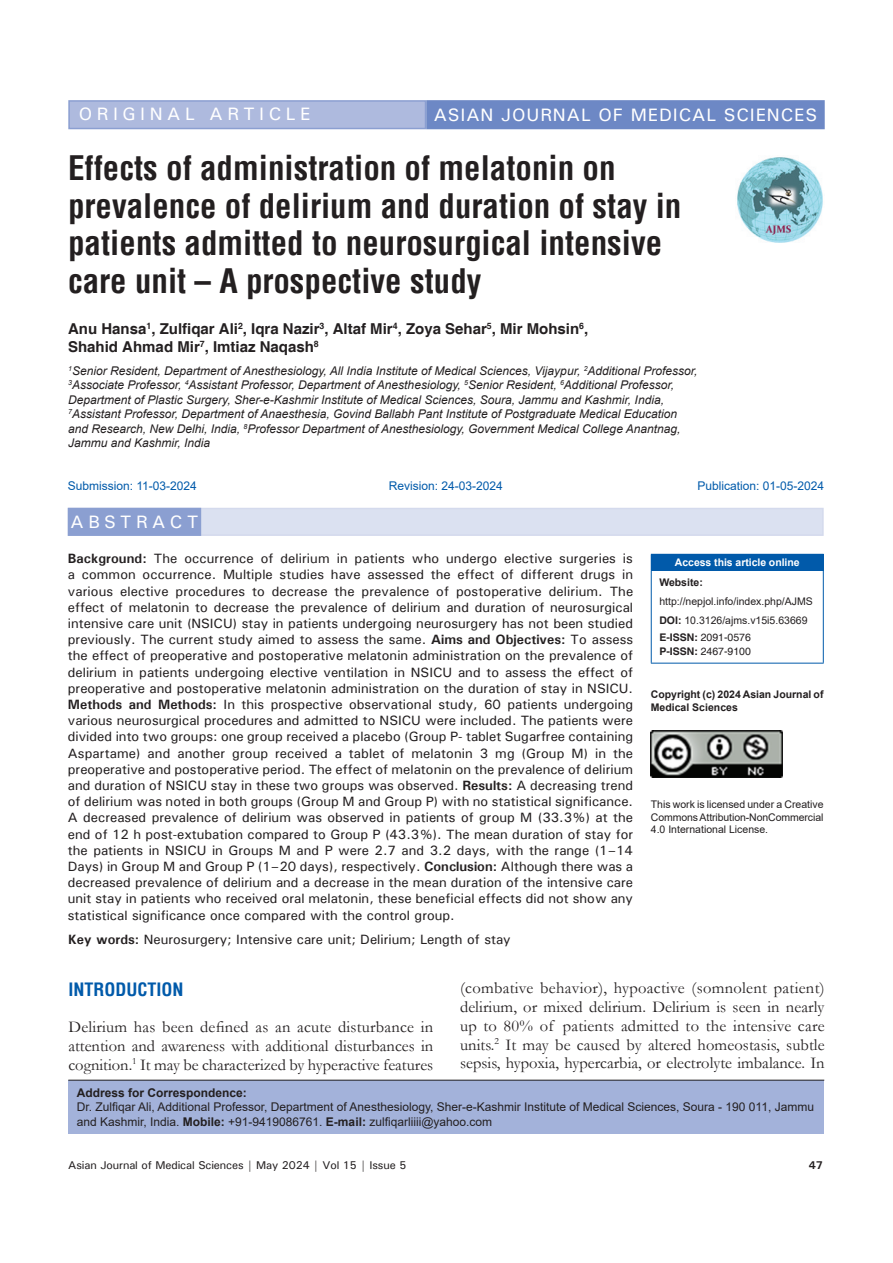
<style>
.page{position:relative;width:893px;height:1263px;background:#fff}
.page>*{position:absolute;margin:0;border:0;box-sizing:border-box;transform-origin:0 0}
.AT{font:700 condensed 33px/37.5px "Helvetica";color:#231f20}
.AH{font:500 18px "Univers";letter-spacing:.05em;color:#fff}
.AH-2{font:500 18px "Univers";letter-spacing:.25em;color:#fff}
.t1{font:700 condensed 18px "Helvetica";color:#015aaa}
.ABSH{font:500 18px "Univers";letter-spacing:.25em;color:#fff}
.TX{font:16.5px/18.8px "Garamond";color:#231f20;text-align:justify}
.AU{font:700 15px/18px "Helvetica";color:#231f20}
.ABS{font:500 13.5px/16.2px "Univers";color:#231f20;text-align:justify}
.KWD{font:500 13.5px "Univers";color:#231f20}
.AFF{font:italic 12px/14.4px "Arial";color:#231f20}
.ADD{font:12px/14.4px "Arial";color:#231f20}
.HIS{font:12px "Arial";color:#015aaa}
.t2{font:500 11.25px "Univers";letter-spacing:-.01em;color:#231f20}
.t3{font:700 11.25px "Univers";color:#231f20}
.License{font:10.5px/12.6px "Arial";letter-spacing:-.01em;color:#231f20;text-align:justify}
.License-2{font:700 10.5px/12.6px "Arial";color:#231f20}
.Web{font:10.5px/18.8px "Arial";color:#231f20}
.DOI{font:10.5px/14.2px "Helvetica";color:#231f20}
.DOI-2{font:10.5px "Arial";color:#231f20}
.t4{font:700 10.5px "Arial";letter-spacing:-.005em;color:#fff}
.s1{font-weight:700}
</style>
<div class="page">
<div style="left:68px;top:1080px;width:756px;height:54px;background:#a3b2da"></div>
<hr style="left:68px;top:1080px;width:756px;height:1px;background:#231f20">
<img style="left:737px;top:157px;width:86px;height:86px">
<div style="left:69px;top:101px;width:356px;height:28px;background:#aebade"></div>
<div style="left:68px;top:100px;width:358px;height:29px;border:2px solid #8b9fd1"></div>
<div style="left:427px;top:101px;width:397px;height:28px;background:#6d88c5"></div>
<div style="left:426px;top:100px;width:399px;height:29px;border:2px solid #6d88c5"></div>
<div style="left:68px;top:508px;width:756px;height:28px;background:#dbe1f1"></div>
<div style="left:68px;top:508px;width:132px;height:27px;background:#8b9fd1"></div>
<div style="left:68px;top:508px;width:133px;height:28px;border:2px solid #8b9fd1"></div>
<div style="left:651px;top:554px;width:172px;height:16px;background:#015aaa"></div>
<hr style="left:651px;top:554px;width:173px;height:1px;background:#015aaa">
<svg style="left:823px;top:555px;width:1px;height:15px"></svg>
<hr style="left:651px;top:571px;width:1px;height:92px;background:#015aaa">
<hr style="left:651px;top:570px;width:173px;height:1px;background:#015aaa">
<hr style="left:823px;top:571px;width:1px;height:92px;background:#015aaa">
<hr style="left:651px;top:663px;width:173px;height:1px;background:#015aaa">
<img style="left:651px;top:731px;width:132px;height:46px">
<p class="AH-2" style="left:79px;top:103px;width:233px">ORIGINAL ARTICLE</p>
<p class="AH" style="left:434px;top:103px;width:385px">ASIAN JOURNAL OF MEDICAL SCIENCES</p>
<p class="AT" style="left:68px;top:149px;width:615px">Effects of administration of melatonin on prevalence of delirium and duration of stay in patients admitted to neurosurgical intensive care unit – A prospective study</p>
<p class="AU" style="left:68px;top:321px;width:522px">Anu Hansa<sup>1</sup>, Zulfiqar Ali<sup>2</sup>, Iqra Nazir<sup>3</sup>, Altaf Mir<sup>4</sup>, Zoya Sehar<sup>5</sup>, Mir Mohsin<sup>6</sup>,<br>Shahid Ahmad Mir<sup>7</sup>, Imtiaz Naqash<sup>8</sup></p>
<p class="AFF" style="left:68px;top:364px;width:631px"><sup>1</sup>Senior Resident, Department of Anesthesiology, All India Institute of Medical Sciences, Vijaypur, <sup>2</sup>Additional Professor, <sup>3</sup>Associate Professor, <sup>4</sup>Assistant Professor, Department of Anesthesiology, <sup>5</sup>Senior Resident, <sup>6</sup>Additional Professor, Department of Plastic Surgery, Sher-e-Kashmir Institute of Medical Sciences, Soura, Jammu and Kashmir, India, <sup>7</sup>Assistant Professor, Department of Anaesthesia, Govind Ballabh Pant Institute of Postgraduate Medical Education and Research, New Delhi, India, <sup>8</sup>Professor Department of Anesthesiology, Government Medical College Anantnag, Jammu and Kashmir, India</p>
<p class="HIS" style="left:68px;top:477px;width:131px">Submission: 11-03-2024</p>
<p class="HIS" style="left:389px;top:477px;width:116px">Revision: 24-03-2024</p>
<p class="HIS" style="left:697px;top:477px;width:128px">Publication: 01-05-2024</p>
<p class="ABSH" style="left:71px;top:510px;width:129px">ABSTRACT</p>
<p class="ABS" style="left:68px;top:550px;width:567px"><span class="s1">Background:</span> The occurrence of delirium in patients who undergo elective surgeries is a common occurrence. Multiple studies have assessed the effect of different drugs in various elective procedures to decrease the prevalence of postoperative delirium. The effect of melatonin to decrease the prevalence of delirium and duration of neurosurgical intensive care unit (NSICU) stay in patients undergoing neurosurgery has not been studied previously. The current study aimed to assess the same. <span class="s1">Aims and Objectives:</span> To assess the effect of preoperative and postoperative melatonin administration on the prevalence of delirium in patients undergoing elective ventilation in NSICU and to assess the effect of preoperative and postoperative melatonin administration on the duration of stay in NSICU.<br><span class="s1">Methods and Methods:</span> In this prospective observational study, 60 patients undergoing various neurosurgical procedures and admitted to NSICU were included. The patients were divided into two groups: one group received a placebo (Group P- tablet Sugarfree containing Aspartame) and another group received a tablet of melatonin 3 mg (Group M) in the preoperative and postoperative period. The effect of melatonin on the prevalence of delirium and duration of NSICU stay in these two groups was observed. <span class="s1">Results:</span> A decreasing trend of delirium was noted in both groups (Group M and Group P) with no statistical significance.<br>A decreased prevalence of delirium was observed in patients of group M (33.3%) at the end of 12 h post-extubation compared to Group P (43.3%). The mean duration of stay for the patients in NSICU in Groups M and P were 2.7 and 3.2 days, with the range (1–14<br>Days) in Group M and Group P (1–20 days), respectively. <span class="s1">Conclusion:</span> Although there was a decreased prevalence of delirium and a decrease in the mean duration of the intensive care unit stay in patients who received oral melatonin, these beneficial effects did not show any statistical significance once compared with the control group.</p>
<p class="KWD" style="left:68px;top:931px;width:444px"><span class="s1">Key words:</span> Neurosurgery; Intensive care unit; Delirium; Length of stay</p>
<p class="t4" style="left:675px;top:555px;width:126px">Access this article online</p>
<p class="Web" style="left:659px;top:573px;width:155px"><span class="s1">Website: </span>http://nepjol.info/index.php/AJMS</p>
<p class="DOI-2" style="left:659px;top:613px;width:150px"><span class="s1">DOI:</span> 10.3126/ajms.v15i5.63669</p>
<p class="DOI" style="left:659px;top:630px;width:93px"><span class="s1">E-ISSN:</span> 2091-0576<br><span class="s1">P-ISSN:</span> 2467-9100</p>
<p class="License-2" style="left:651px;top:688px;width:174px">Copyright (c) 2024 Asian Journal of<br>Medical Sciences</p>
<p class="License" style="left:651px;top:798px;width:174px">This work is licensed under a Creative CommonsAttribution-NonCommercial 4.0 International License.</p>
<h1 class="t1" style="left:68px;top:978px;width:117px">INTRODUCTION</h1>
<p class="TX" style="left:68px;top:1017px;width:366px">Delirium has been defined as an acute disturbance in attention and awareness with additional disturbances in cognition.<sup>1</sup> It may be characterized by hyperactive features</p>
<p class="TX" style="left:460px;top:978px;width:366px">(combative behavior), hypoactive (somnolent patient) delirium, or mixed delirium. Delirium is seen in nearly up to 80% of patients admitted to the intensive care units.<sup>2</sup> It may be caused by altered homeostasis, subtle sepsis, hypoxia, hypercarbia, or electrolyte imbalance. In</p>
<p class="ADD" style="left:77px;top:1085px;width:739px"><span class="s1">Address for Correspondence:<br></span>Dr. Zulfiqar Ali, Additional Professor, Department of Anesthesiology, Sher-e-Kashmir Institute of Medical Sciences, Soura - 190 011, Jammu and Kashmir, India. <span class="s1">Mobile:</span> +91-9419086761. <span class="s1">E-mail:</span> zulfiqarliiii@yahoo.com</p>
<p class="t2" style="left:68px;top:1157px;width:340px">Asian Journal of Medical Sciences | May 2024 | Vol 15 | Issue 5</p>
<p class="t3" style="left:809px;top:1158px;width:16px">47</p>
</div>
